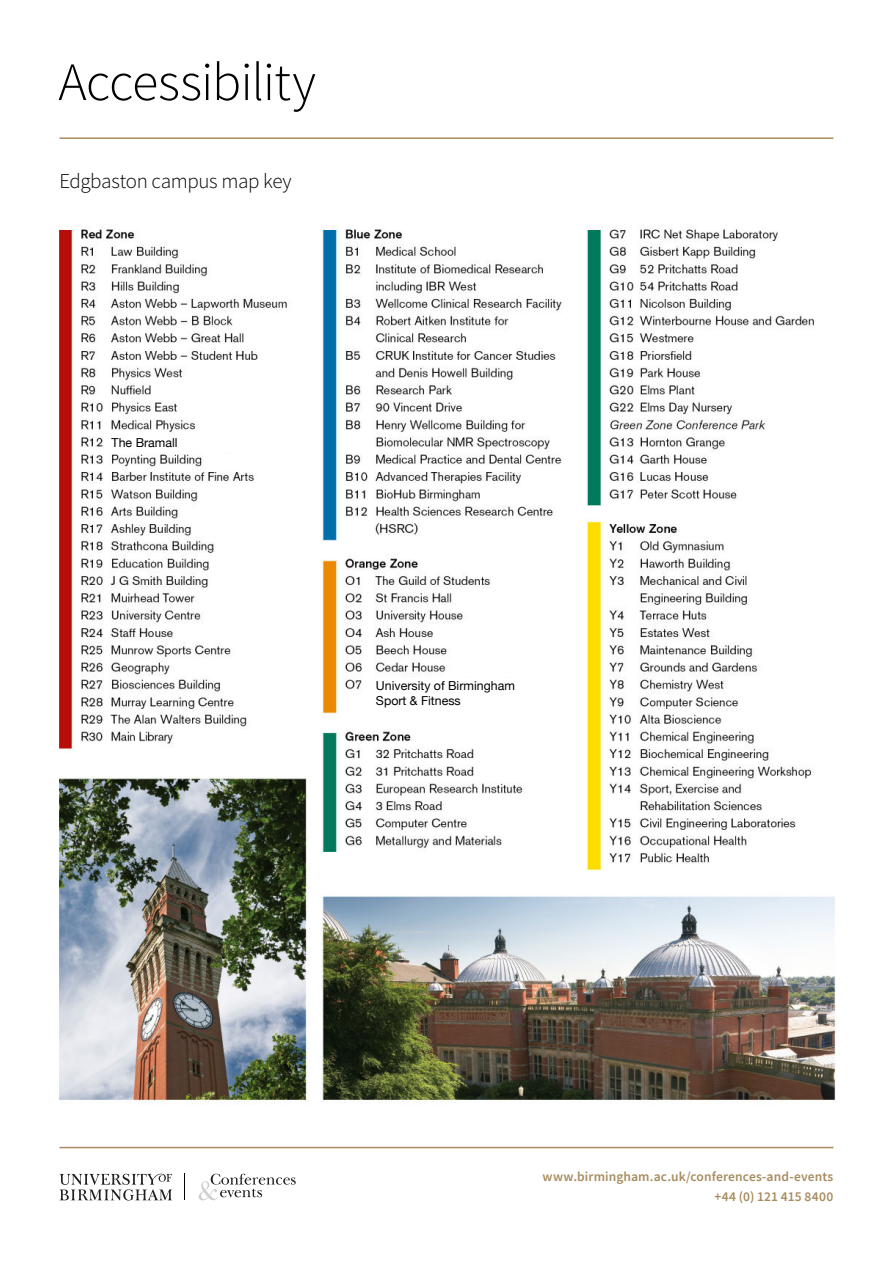
<style>
.page{position:relative;width:893px;height:1263px;background:#fff}
.page>*{position:absolute;margin:0;border:0;box-sizing:border-box;transform-origin:0 0}
.t1{font:300 54px "Source Sans Pro";letter-spacing:-.02em;color:#000}
.t2{font:300 21px "Source Sans Pro";letter-spacing:-.02em;color:#000}
.t3{font:600 13.5px/20.4px "Source Sans Pro";letter-spacing:.01em;color:#a78c5f;text-align:right}
.t4{font:12.3px/14.9px "Helvetica Neue";color:#000}
</style>
<div class="page">
<img style="left:60px;top:226px;width:775px;height:879px">
<hr style="left:60px;top:137px;width:773px;height:2px;background:#a78c5f">
<div style="left:111px;top:436px;width:127px;height:16px;background:#fff"></div>
<div style="left:375px;top:678px;width:156px;height:39px;background:#fff"></div>
<hr style="left:60px;top:1147px;width:773px;height:1px;background:#a78c5f">
<svg style="left:199px;top:1174px;width:97px;height:26px"></svg>
<svg style="left:184px;top:1174px;width:1px;height:26px"></svg>
<svg style="left:59px;top:1174px;width:113px;height:26px"></svg>
<h1 class="t1" style="left:58px;top:61px;width:259px">Accessibility</h1>
<h2 class="t2" style="left:60px;top:173px;width:233px">Edgbaston campus map key</h2>
<p class="t4" style="left:112px;top:437px;width:68px">The Bramall</p>
<p class="t4" style="left:376px;top:679px;width:140px">University of Birmingham<br>Sport &amp; Fitness</p>
<p class="t3" style="left:542px;top:1167px;width:292px">www.birmingham.ac.uk/conferences-and-events +44 (0) 121 415 8400</p>
</div>
